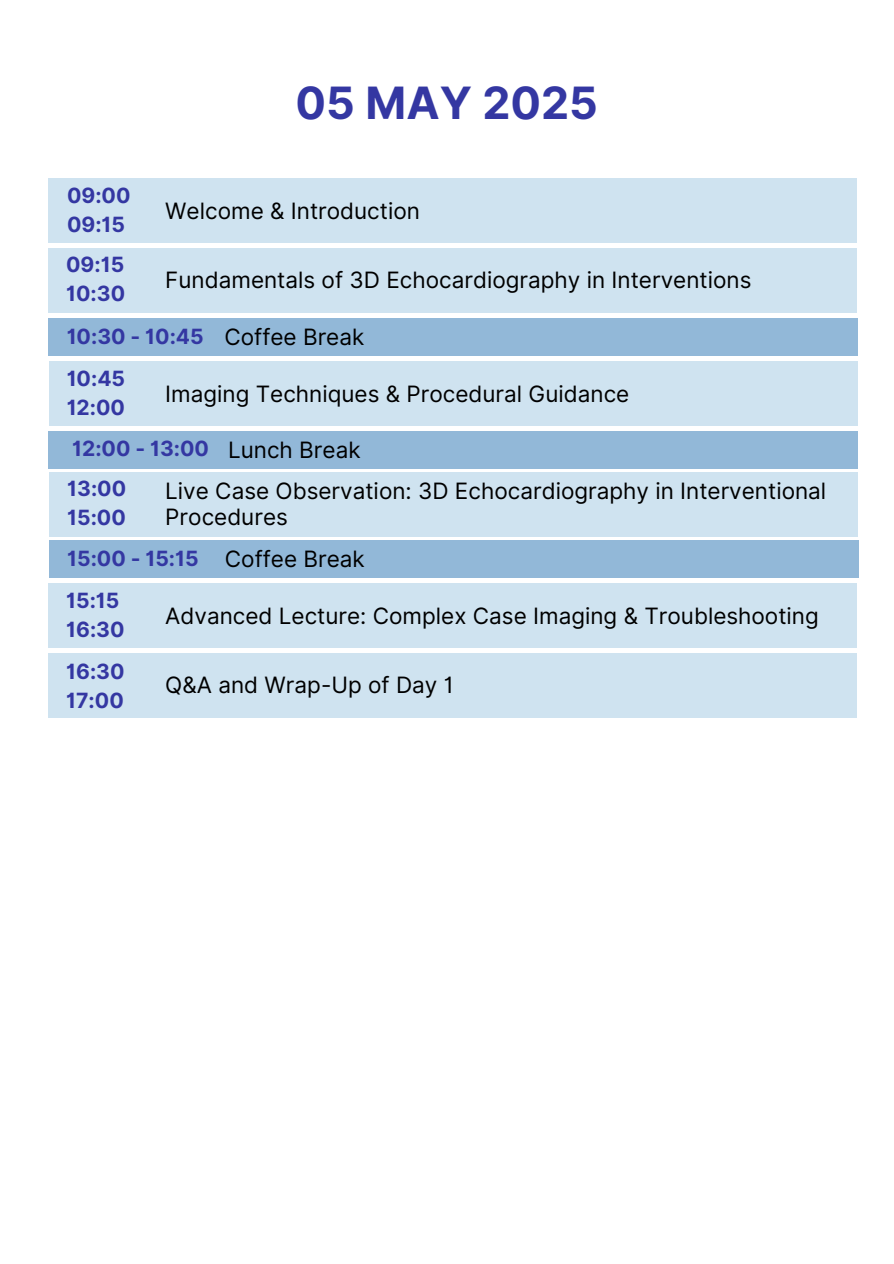
<style>
.page{position:relative;width:894px;height:1264px;background:#fff}
.page>*{position:absolute;margin:0;border:0;box-sizing:border-box;transform-origin:0 0}
.t1{font:700 44.55px "Inter";color:#3437a2}
.t2{font:22.5px/25.8px "Inter";color:#000}
.t3{font:700 21px/29.2px "Inter";color:#3437a2}
</style>
<div class="page">
<div style="left:48px;top:178px;width:808px;height:65px;background:#cfe3f0"></div>
<div style="left:48px;top:248px;width:808px;height:64px;background:#cfe3f0"></div>
<div style="left:48px;top:583px;width:808px;height:64px;background:#cfe3f0"></div>
<div style="left:48px;top:653px;width:808px;height:64px;background:#cfe3f0"></div>
<div style="left:49px;top:318px;width:808px;height:37px;background:#92b8d8"></div>
<div style="left:49px;top:431px;width:808px;height:37px;background:#92b8d8"></div>
<div style="left:49px;top:361px;width:808px;height:64px;background:#cfe3f0"></div>
<div style="left:49px;top:472px;width:808px;height:64px;background:#cfe3f0"></div>
<div style="left:49px;top:540px;width:809px;height:37px;background:#92b8d8"></div>
<h2 class="t3" style="left:67px;top:181px;width:65px">09:00<br>09:15</h2>
<p class="t3" style="left:66px;top:250px;width:60px">09:15<br>10:30</p>
<p class="t1" style="left:295px;top:76px;width:304px">05 MAY 2025</p>
<h1 class="t2" style="left:165px;top:198px;width:256px">Welcome &amp; Introduction</h1>
<h2 class="t2" style="left:165px;top:266px;width:587px">Fundamentals of 3D Echocardiography in Interventions</h2>
<h2 class="t3" style="left:67px;top:321px;width:138px">10:30 - 10:45</h2>
<p class="t2" style="left:224px;top:324px;width:141px">Coffee Break</p>
<h2 class="t3" style="left:67px;top:364px;width:60px">10:45<br>12:00</h2>
<p class="t2" style="left:165px;top:381px;width:465px">Imaging Techniques &amp; Procedural Guidance</p>
<h2 class="t3" style="left:72px;top:434px;width:138px">12:00 - 13:00</h2>
<p class="t2" style="left:228px;top:436px;width:134px">Lunch Break</p>
<h2 class="t3" style="left:67px;top:474px;width:60px">13:00<br>15:00</h2>
<p class="t2" style="left:165px;top:478px;width:662px">Live Case Observation: 3D Echocardiography in Interventional<br>Procedures</p>
<h2 class="t3" style="left:67px;top:543px;width:133px">15:00 - 15:15</h2>
<p class="t2" style="left:225px;top:545px;width:141px">Coffee Break</p>
<p class="t3" style="left:66px;top:585px;width:60px">15:15<br>16:30</p>
<p class="t3" style="left:66px;top:656px;width:60px">16:30<br>17:00</p>
<h2 class="t2" style="left:165px;top:602px;width:655px">Advanced Lecture: Complex Case Imaging &amp; Troubleshooting</h2>
<h2 class="t2" style="left:165px;top:672px;width:290px">Q&amp;A and Wrap-Up of Day 1</h2>
</div>
